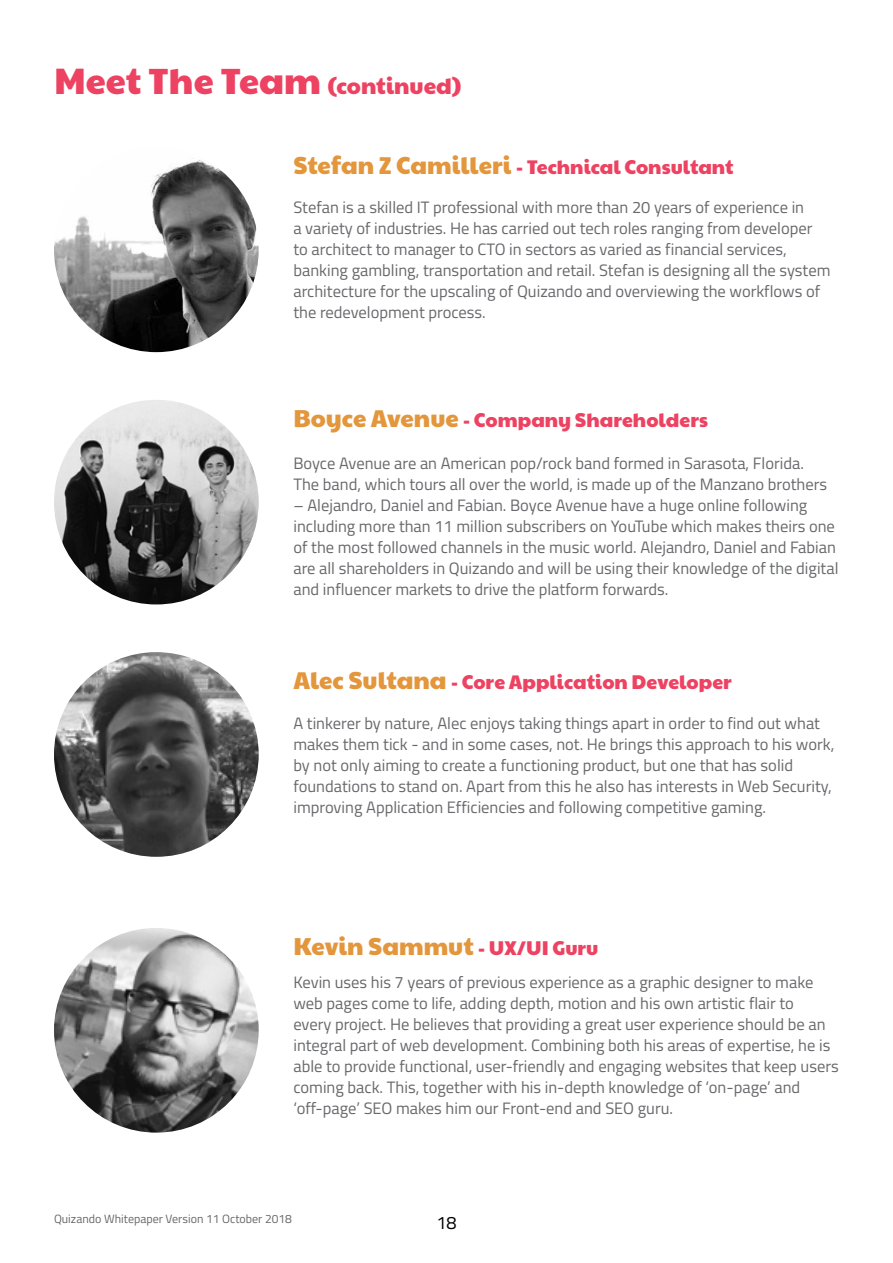
<style>
.page{position:relative;width:893px;height:1263px;background:#fff}
.page>*{position:absolute;margin:0;border:0;box-sizing:border-box;transform-origin:0 0}
.t1{font:36px "Paytone One";color:#ed4261}
.t2{font:24px "Paytone One";color:#e3963b}
.t3{font:19.5px "Paytone One";color:#ed4261}
.t4{font:18px "Titillium Web";color:#000}
.t5{font:16.5px/21px "Titillium Web";color:#67686b}
.t6{font:12px "Titillium Web";color:#67686b}
.s1{font-size:22.5px}
.s2{font-size:24px;color:#e3963b}
.s3{font-size:19.5px;color:#ed4261}
</style>
<div class="page">
<img style="left:54px;top:147px;width:205px;height:205px;border-radius:102px">
<img style="left:54px;top:400px;width:205px;height:204px;border-radius:102px">
<img style="left:54px;top:652px;width:205px;height:205px;border-radius:102px">
<img style="left:54px;top:928px;width:205px;height:204px;border-radius:102px">
<h1 class="t1" style="left:54px;top:54px;width:409px">Meet The Team <span class="s1">(continued)</span></h1>
<p class="t3" style="left:293px;top:152px;width:442px"><span class="s2">Stefan Z Camilleri</span> - Technical Consultant</p>
<p class="t5" style="left:293px;top:197px;width:539px">Stefan is a skilled IT professional with more than 20 years of experience in<br>a variety of industries. He has carried out tech roles ranging from developer to architect to manager to CTO in sectors as varied as financial services, banking gambling, transportation and retail. Stefan is designing all the system architecture for the upscaling of Quizando and overviewing the workflows of the redevelopment process.</p>
<p class="t3" style="left:293px;top:405px;width:416px"><span class="s2">Boyce Avenue</span> - Company Shareholders</p>
<p class="t5" style="left:293px;top:452px;width:535px">Boyce Avenue are an American pop/rock band formed in Sarasota, Florida.<br>The band, which tours all over the world, is made up of the Manzano brothers</p>
<p class="t5" style="left:293px;top:494px;width:547px">– Alejandro, Daniel and Fabian. Boyce Avenue have a huge online following including more than 11 million subscribers on YouTube which makes theirs one of the most followed channels in the music world. Alejandro, Daniel and Fabian are all shareholders in Quizando and will be using their knowledge of the digital and influencer markets to drive the platform forwards.</p>
<p class="t3" style="left:293px;top:668px;width:440px"><span class="s2">Alec Sultana</span> - Core Application Developer</p>
<p class="t5" style="left:293px;top:712px;width:542px">A tinkerer by nature, Alec enjoys taking things apart in order to find out what makes them tick - and in some cases, not. He brings this approach to his work, by not only aiming to create a functioning product, but one that has solid foundations to stand on. Apart from this he also has interests in Web Security, improving Application Efficiencies and following competitive gaming.</p>
<h2 class="t2" style="left:293px;top:928px;width:307px">Kevin Sammut <span class="s3">- UX/UI Guru</span></h2>
<p class="t5" style="left:293px;top:971px;width:547px">Kevin uses his 7 years of previous experience as a graphic designer to make web pages come to life, adding depth, motion and his own artistic flair to<br>every project. He believes that providing a great user experience should be an integral part of web development. Combining both his areas of expertise, he is able to provide functional, user-friendly and engaging websites that keep users coming back. This, together with his in-depth knowledge of ‘on-page’ and ‘off-page’ SEO makes him our Front-end and SEO guru.</p>
<p class="t6" style="left:54px;top:1209px;width:239px">Quizando Whitepaper Version 11 October 2018</p>
<p class="t4" style="left:436px;top:1209px;width:22px">18</p>
</div>
